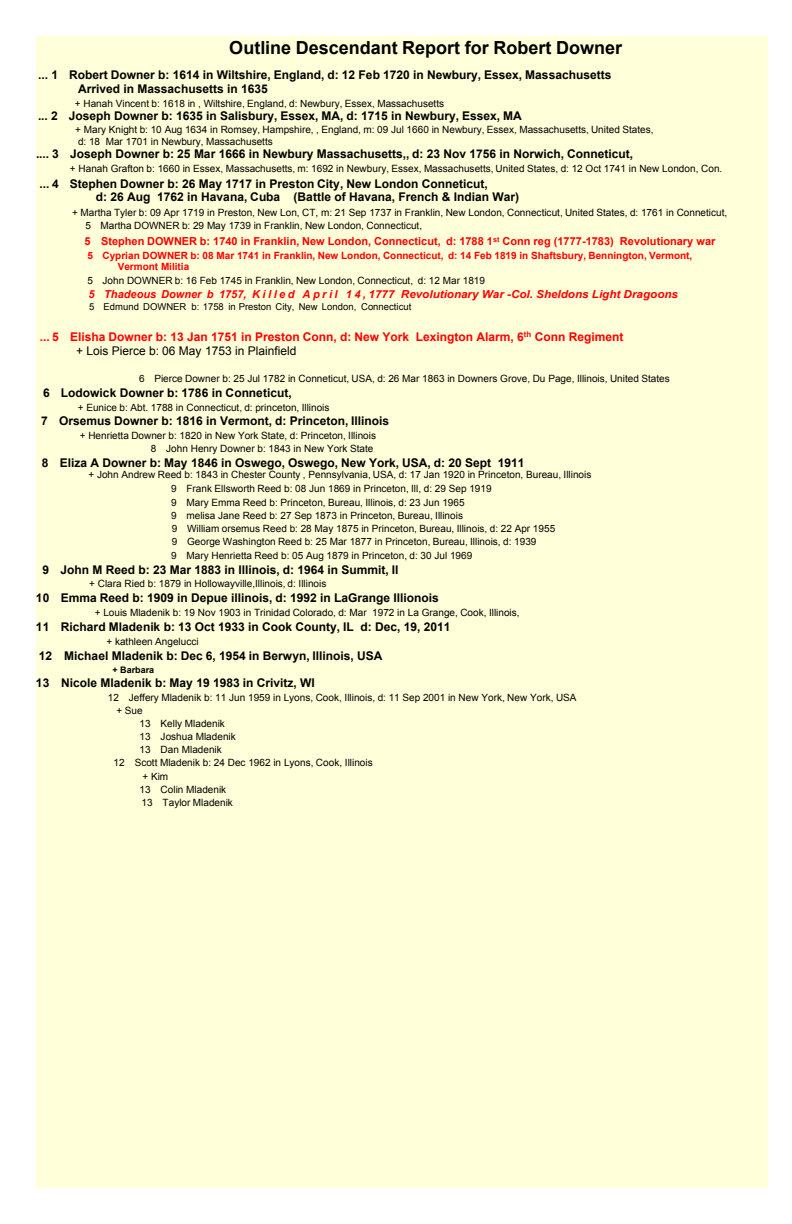
<style>
.page{position:relative;width:792px;height:1224px;background:#fff}
.page>*{position:absolute;margin:0;border:0;box-sizing:border-box;transform-origin:0 0}
.t1{font:700 18px "Arial";color:#000}
.t2{font:700 12px/13.8px "Arial";color:#000}
.t3{font:700 12px/13.8px "Arial";color:#f00}
.t4{font:700 11px "Arial";color:#f00}
.t5{font:italic 700 11px "Arial";color:#f00}
.t6{font:10px/13.4px "Arial";color:#000}
.t7{font:700 10px/11.5px "Arial";color:#f00}
.t8{font:9.5px "Arial";color:#000}
.t9{font:700 9px "Arial";color:#000}
.s1{font-weight:400;color:#000}
</style>
<div class="page">
<div style="left:36px;top:36px;width:732px;height:1152px;background:#ffffda"></div>
<h1 class="t1" style="left:229px;top:41px;width:394px">Outline Descendant Report for Robert Downer</h1>
<p class="t2" style="left:78px;top:69px;width:535px;text-indent:-40px">... 1 Robert Downer b: 1614 in Wiltshire, England, d: 12 Feb 1720 in Newbury, Essex, Massachusetts<br>Arrived in Massachusetts in 1635</p>
<p class="t6" style="left:75px;top:97px;width:371px">+ Hanah Vincent b: 1618 in , Wiltshire, England, d: Newbury, Essex, Massachusetts</p>
<p class="t2" style="left:38px;top:110px;width:485px">... 2 Joseph Downer b: 1635 in Salisbury, Essex, MA, d: 1715 in Newbury, Essex, MA</p>
<p class="t6" style="left:75px;top:125px;width:580px;line-height:11.5px">+ Mary Knight b: 10 Aug 1634 in Romsey, Hampshire, , England, m: 09 Jul 1660 in Newbury, Essex, Massachusetts, United States, d: 18 Mar 1701 in Newbury, Massachusetts</p>
<p class="t2" style="left:36px;top:148px;width:599px">.... 3 Joseph Downer b: 25 Mar 1666 in Newbury Massachusetts,, d: 23 Nov 1756 in Norwich, Conneticut,</p>
<p class="t6" style="left:70px;top:163px;width:654px">+ Hanah Grafton b: 1660 in Essex, Massachusetts, m: 1692 in Newbury, Essex, Massachusetts, United States, d: 12 Oct 1741 in New London, Con.</p>
<p class="t2" style="left:96px;top:178px;width:425px;text-indent:-57px">... 4 Stephen Downer b: 26 May 1717 in Preston City, New London Conneticut,<br>d: 26 Aug 1762 in Havana, Cuba (Battle of Havana, French &amp; Indian War)</p>
<p class="t6" style="left:85px;top:206px;width:643px;line-height:13.7px;text-indent:-13px">+ Martha Tyler b: 09 Apr 1719 in Preston, New Lon, CT, m: 21 Sep 1737 in Franklin, New London, Connecticut, United States, d: 1761 in Conneticut,<br>5 Martha DOWNER b: 29 May 1739 in Franklin, New London, Connecticut,</p>
<p class="t4" style="left:85px;top:237px;width:632px">5 Stephen DOWNER b: 1740 in Franklin, New London, Connecticut, d: 1788 1<sup>st</sup> Conn reg (1777-1783) Revolutionary war</p>
<p class="t7" style="left:118px;top:251px;width:576px;text-indent:-30px">5 Cyprian DOWNER b: 08 Mar 1741 in Franklin, New London, Connecticut, d: 14 Feb 1819 in Shaftsbury, Bennington, Vermont,<br>Vermont Militia</p>
<p class="t6" style="left:87px;top:275px;width:399px">5 John DOWNER b: 16 Feb 1745 in Franklin, New London, Connecticut, d: 12 Mar 1819</p>
<p class="t5" style="left:89px;top:290px;width:591px">5 Thadeous Downer b 1757, K i l l e d A p r i l 1 4 , 1777 Revolutionary War -Col. Sheldons Light Dragoons</p>
<p class="t8" style="left:89px;top:303px;width:324px">5 Edmund DOWNER b: 1758 in Preston City, New London, Connecticut</p>
<p class="t3" style="left:76px;top:331px;width:549px;text-indent:-37px">... 5 Elisha Downer b: 13 Jan 1751 in Preston Conn, d: New York Lexington Alarm, 6<sup>th</sup> Conn Regiment <span class="s1">+ Lois Pierce b: 06 May 1753 in Plainfield</span></p>
<p class="t6" style="left:139px;top:373px;width:532px">6 Pierce Downer b: 25 Jul 1782 in Conneticut, USA, d: 26 Mar 1863 in Downers Grove, Du Page, Illinois, United States</p>
<p class="t2" style="left:43px;top:387px;width:250px">6 Lodowick Downer b: 1786 in Conneticut,</p>
<p class="t6" style="left:78px;top:401px;width:253px">+ Eunice b: Abt. 1788 in Connecticut, d: princeton, Illinois</p>
<p class="t2" style="left:41px;top:415px;width:350px">7 Orsemus Downer b: 1816 in Vermont, d: Princeton, Illinois</p>
<p class="t6" style="left:80px;top:430px;width:298px;line-height:12.9px;text-align:right">+ Henrietta Downer b: 1820 in New York State, d: Princeton, Illinois<br>8 John Henry Downer b: 1843 in New York State</p>
<p class="t2" style="left:42px;top:456px;width:484px">8 Eliza A Downer b: May 1846 in Oswego, Oswego, New York, USA, d: 20 Sept 1911</p>
<p class="t6" style="left:171px;top:469px;width:422px;text-indent:-83px">+ John Andrew Reed b: 1843 in Chester County , Pennsylvania, USA, d: 17 Jan 1920 in Princeton, Bureau, Illinois 9 Frank Ellsworth Reed b: 08 Jun 1869 in Princeton, Ill, d: 29 Sep 1919<br>9 Mary Emma Reed b: Princeton, Bureau, Illinois, d: 23 Jun 1965<br>9 melisa Jane Reed b: 27 Sep 1873 in Princeton, Bureau, Illinois<br>9 William orsemus Reed b: 28 May 1875 in Princeton, Bureau, Illinois, d: 22 Apr 1955<br>9 George Washington Reed b: 25 Mar 1877 in Princeton, Bureau, Illinois, d: 1939<br>9 Mary Henrietta Reed b: 05 Aug 1879 in Princeton, d: 30 Jul 1969</p>
<p class="t2" style="left:42px;top:564px;width:358px">9 John M Reed b: 23 Mar 1883 in Illinois, d: 1964 in Summit, Il</p>
<p class="t6" style="left:89px;top:578px;width:239px">+ Clara Ried b: 1879 in Hollowayville,Illinois, d: Illinois</p>
<p class="t2" style="left:36px;top:592px;width:404px">10 Emma Reed b: 1909 in Depue illinois, d: 1992 in LaGrange Illionois</p>
<p class="t6" style="left:95px;top:607px;width:426px">+ Louis Mladenik b: 19 Nov 1903 in Trinidad Colorado, d: Mar 1972 in La Grange, Cook, Illinois,</p>
<p class="t2" style="left:36px;top:621px;width:416px">11 Richard Mladenik b: 13 Oct 1933 in Cook County, IL d: Dec, 19, 2011</p>
<p class="t6" style="left:106px;top:636px;width:94px">+ kathleen Angelucci</p>
<p class="t2" style="left:39px;top:650px;width:345px">12 Michael Mladenik b: Dec 6, 1954 in Berwyn, Illinois, USA</p>
<p class="t9" style="left:113px;top:666px;width:43px">+ Barbara</p>
<p class="t2" style="left:36px;top:677px;width:280px">13 Nicole Mladenik b: May 19 1983 in Crivitz, WI</p>
<p class="t6" style="left:108px;top:691px;width:470px">12 Jeffery Mladenik b: 11 Jun 1959 in Lyons, Cook, Illinois, d: 11 Sep 2001 in New York, New York, USA</p>
<p class="t6" style="left:116px;top:705px;width:28px">+ Sue</p>
<p class="t6" style="left:139px;top:718px;width:87px">13 Kelly Mladenik</p>
<p class="t6" style="left:139px;top:731px;width:98px">13 Joshua Mladenik</p>
<p class="t6" style="left:139px;top:744px;width:84px">13 Dan Mladenik</p>
<p class="t6" style="left:114px;top:757px;width:261px">12 Scott Mladenik b: 24 Dec 1962 in Lyons, Cook, Illinois</p>
<p class="t6" style="left:143px;top:770px;width:27px">+ Kim</p>
<p class="t6" style="left:139px;top:783px;width:88px">13 Colin Mladenik</p>
<p class="t6" style="left:141px;top:796px;width:93px">13 Taylor Mladenik</p>
</div>
